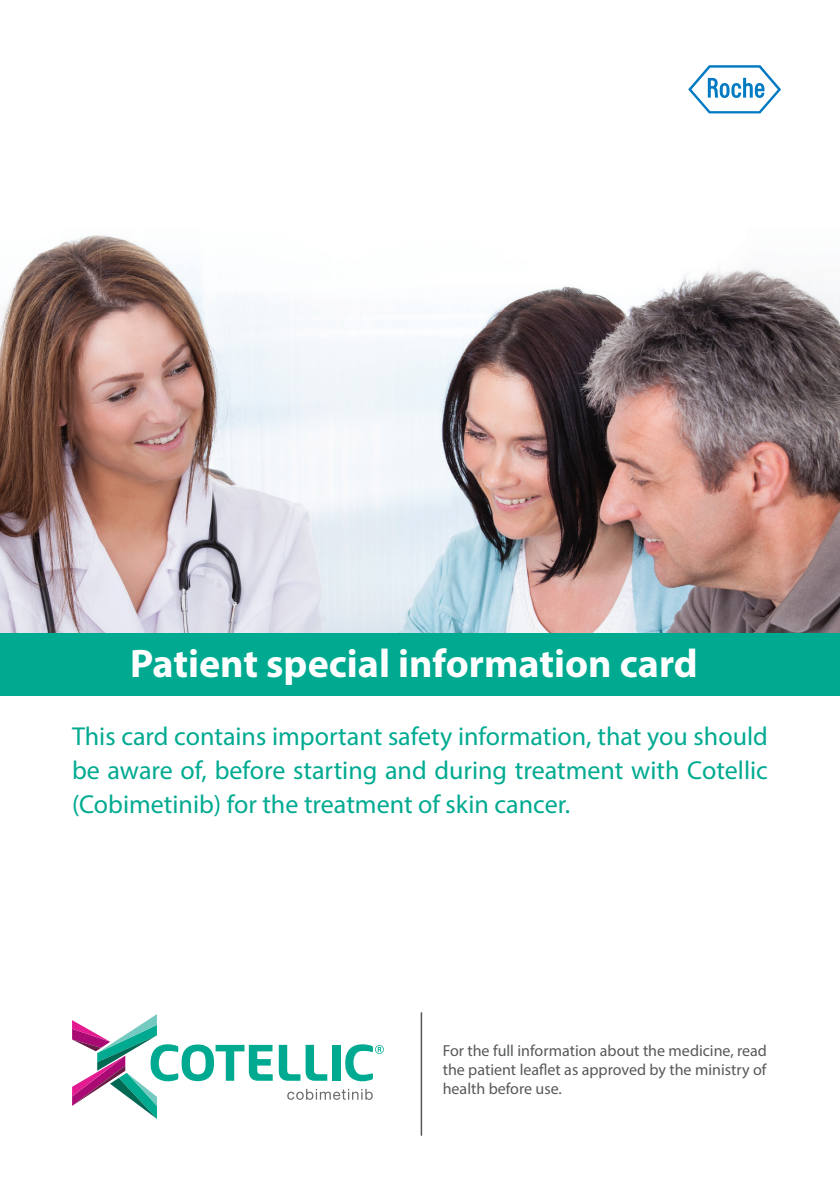
<style>
.page{position:relative;width:840px;height:1191px;background:#fff}
.page>*{position:absolute;margin:0;border:0;box-sizing:border-box;transform-origin:0 0}
.t1{font:700 40px "Myriad Pro";color:#fff}
.t2{font:26px/34px "Myriad Pro";color:#00aa91;text-align:justify}
.t3{font:16px/19.2px "Myriad Pro";color:#57585a;text-align:justify}
</style>
<div class="page">
<img style="left:0;top:235px;width:839px;height:398px">
<svg style="left:688px;top:65px;width:92px;height:48px"></svg>
<svg style="left:72px;top:1014px;width:311px;height:105px"></svg>
<hr style="left:420px;top:1012px;width:2px;height:123px;background:#555659">
<div style="left:0;top:633px;width:839px;height:62px;background:#00aa91"></div>
<h1 class="t1" style="left:130px;top:637px;width:569px">Patient special information card</h1>
<p class="t2" style="left:72px;top:719px;width:697px">This card contains important safety information, that you should be aware of, before starting and during treatment with Cotellic (Cobimetinib) for the treatment of skin cancer.</p>
<p class="t3" style="left:442px;top:1040px;width:325px">For the full information about the medicine, read the patient leaflet as approved by the ministry of health before use.</p>
</div>
